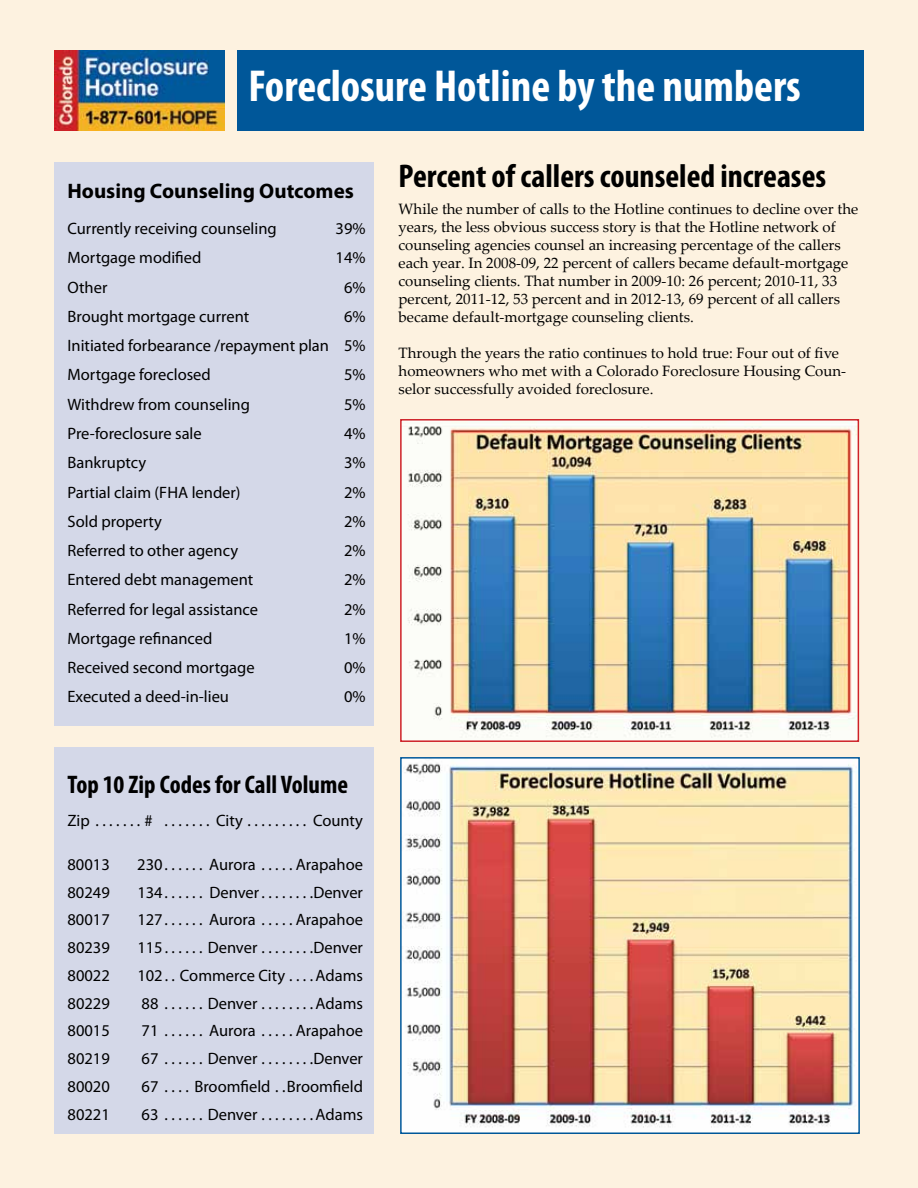
<style>
.page{position:relative;width:918px;height:1188px;background:#fdf2e0}
.page>*{position:absolute;margin:0;border:0;box-sizing:border-box;transform-origin:0 0}
.t1{font:700 condensed 45px "Myriad Pro";color:#fff}
.t2{font:700 condensed 33px "Myriad Pro";color:#000}
.t3{font:700 condensed 25.5px "Myriad Pro";color:#000}
.t4{font:700 21px "Myriad Pro";color:#000}
.t5{font:16.5px/29.2px "Myriad Pro";color:#000;text-align:justify}
.t6{font:15px/18px "Palatino Linotype";color:#000}
</style>
<div class="page">
<div style="left:54px;top:162px;width:320px;height:564px;background:#d4d8e8"></div>
<img style="left:403px;top:422px;width:453px;height:317px">
<div style="left:400px;top:419px;width:459px;height:323px;border:2px solid #ce2127"></div>
<img style="left:403px;top:760px;width:454px;height:371px">
<div style="left:400px;top:757px;width:460px;height:377px;border:2px solid #005799"></div>
<div style="left:238px;top:50px;width:626px;height:81px;background:#005799"></div>
<img style="left:54px;top:50px;width:171px;height:80px">
<div style="left:54px;top:748px;width:320px;height:386px;background:#d4d8e8"></div>
<h1 class="t1" style="left:248px;top:58px;width:554px">Foreclosure Hotline by the numbers</h1>
<p class="t4" style="left:68px;top:177px;width:288px">Housing Counseling Outcomes</p>
<p class="t5" style="left:68px;top:214px;width:211px">Currently receiving counseling</p>
<p class="t5" style="left:336px;top:214px;width:31px">39%</p>
<p class="t5" style="left:68px;top:243px;width:135px">Mortgage modified</p>
<p class="t5" style="left:336px;top:243px;width:31px">14%</p>
<p class="t5" style="left:68px;top:272px;width:41px">Other</p>
<p class="t5" style="left:344px;top:272px;width:23px">6%</p>
<p class="t5" style="left:68px;top:302px;width:183px">Brought mortgage current</p>
<p class="t5" style="left:68px;top:302px;width:300px;text-indent:277px">6% Initiated forbearance /repayment plan 5% Mortgage foreclosed</p>
<p class="t5" style="left:344px;top:360px;width:23px">5%</p>
<p class="t5" style="left:68px;top:389px;width:184px">Withdrew from counseling</p>
<p class="t5" style="left:344px;top:389px;width:23px">5%</p>
<p class="t5" style="left:68px;top:419px;width:136px">Pre-foreclosure sale</p>
<p class="t5" style="left:344px;top:419px;width:23px">4%</p>
<p class="t5" style="left:68px;top:448px;width:80px">Bankruptcy</p>
<p class="t5" style="left:344px;top:448px;width:23px">3%</p>
<p class="t5" style="left:68px;top:477px;width:175px">Partial claim (FHA lender)</p>
<p class="t5" style="left:344px;top:477px;width:23px">2%</p>
<p class="t5" style="left:68px;top:506px;width:96px">Sold property</p>
<p class="t5" style="left:344px;top:506px;width:23px">2%</p>
<p class="t5" style="left:68px;top:536px;width:172px">Referred to other agency</p>
<p class="t5" style="left:344px;top:536px;width:23px">2%</p>
<p class="t5" style="left:68px;top:565px;width:187px">Entered debt management</p>
<p class="t5" style="left:344px;top:565px;width:23px">2%</p>
<p class="t5" style="left:68px;top:594px;width:192px">Referred for legal assistance</p>
<p class="t5" style="left:344px;top:594px;width:23px">2%</p>
<p class="t5" style="left:68px;top:623px;width:147px">Mortgage refinanced</p>
<p class="t5" style="left:344px;top:623px;width:23px">1%</p>
<p class="t5" style="left:68px;top:653px;width:189px">Received second mortgage</p>
<p class="t5" style="left:344px;top:653px;width:23px">0%</p>
<p class="t5" style="left:68px;top:682px;width:163px">Executed a deed-in-lieu</p>
<p class="t5" style="left:344px;top:682px;width:23px">0%</p>
<h3 class="t3" style="left:68px;top:769px;width:282px">Top 10 Zip Codes for Call Volume</h3>
<p class="t5" style="left:68px;top:806px;width:297px">Zip . . . . . . . #. . . . . . . . City . . . . . . . . . County</p>
<p class="t5" style="left:68px;top:850px;width:44px">80013</p>
<p class="t5" style="left:137px;top:850px;width:227px">230 . . . . . . Aurora . . . . . Arapahoe</p>
<p class="t5" style="left:68px;top:877px;width:44px">80249</p>
<p class="t5" style="left:137px;top:877px;width:227px">134 . . . . . Denver . . . . . . . Denver</p>
<p class="t5" style="left:68px;top:905px;width:44px">80017</p>
<p class="t5" style="left:137px;top:905px;width:227px">127 . . . . . . Aurora . . . . . Arapahoe</p>
<p class="t5" style="left:68px;top:933px;width:44px">80239</p>
<p class="t5" style="left:137px;top:933px;width:227px">115 . . . . . . Denver . . . . . . . Denver</p>
<p class="t5" style="left:68px;top:961px;width:44px">80022</p>
<p class="t5" style="left:137px;top:961px;width:227px">102 . . Commerce City . . . Adams</p>
<p class="t5" style="left:68px;top:988px;width:44px">80229</p>
<p class="t5" style="left:142px;top:988px;width:223px">88 . . . . . . Denver . . . . . . . Adams</p>
<p class="t5" style="left:68px;top:1016px;width:44px">80015</p>
<p class="t5" style="left:142px;top:1016px;width:223px">71 . . . . . . Aurora . . . . . Arapahoe</p>
<p class="t5" style="left:68px;top:1044px;width:44px">80219</p>
<p class="t5" style="left:142px;top:1044px;width:223px">67 . . . . . . Denver . . . . . . . Denver</p>
<p class="t5" style="left:68px;top:1072px;width:44px">80020</p>
<p class="t5" style="left:142px;top:1072px;width:223px">67 . . . . Broomfield . Broomfield</p>
<p class="t5" style="left:68px;top:1099px;width:44px">80221</p>
<p class="t5" style="left:142px;top:1099px;width:223px">63 . . . . . . Denver . . . . . . . Adams</p>
<h2 class="t2" style="left:399px;top:155px;width:429px">Percent of callers counseled increases</h2>
<p class="t6" style="left:399px;top:199px;width:461px">While the number of calls to the Hotline continues to decline over the years, the less obvious success story is that the Hotline network of counseling agencies counsel an increasing percentage of the callers each year. In 2008-09, 22 percent of callers became default-mortgage counseling clients. That number in 2009-10: 26 percent; 2010-11, 33 percent, 2011-12, 53 percent and in 2012-13, 69 percent of all callers became default-mortgage counseling clients.</p>
<p class="t6" style="left:399px;top:343px;width:449px">Through the years the ratio continues to hold true: Four out of five homeowners who met with a Colorado Foreclosure Housing Coun&shy;selor successfully avoided foreclosure.</p>
</div>
